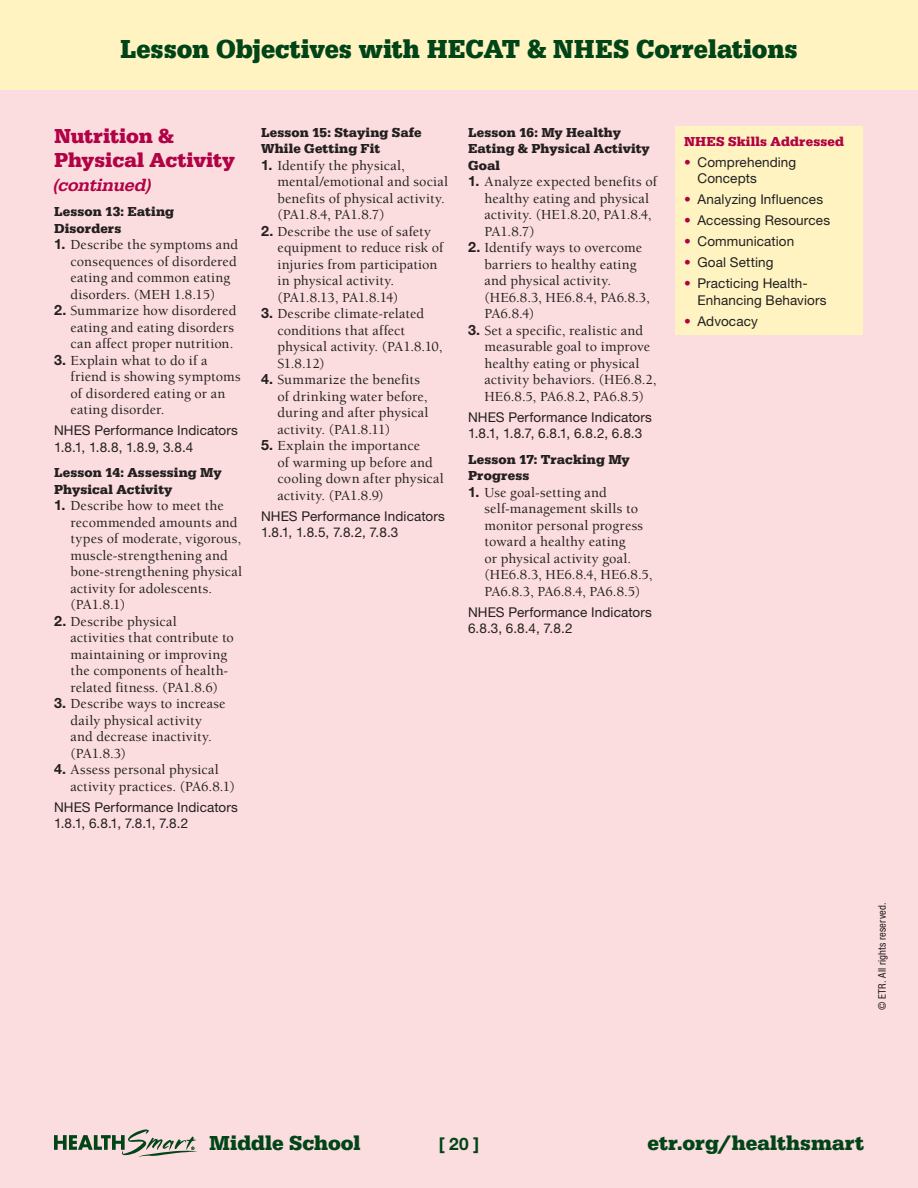
<style>
.page{position:relative;width:918px;height:1188px;background:#fef3c1}
.page>*{position:absolute;margin:0;border:0;box-sizing:border-box;transform-origin:0 0}
.t1{font:27px "URW Egyptienne T Bold Narr";color:#004418}
.t2{font:700 21px "URW Egyptienne T";color:#004418}
.SSC_subject{font:700 21px/24px "URW Egyptienne T";letter-spacing:-.005em;color:#b00245}
.SSC_subject_continue{font:18px "URW Egyptienne T Medi Obli";color:#b00245}
.t3{font:700 17.25px "Helvetica Neue";color:#004418}
.SSC_body{font:500 14.25px/16.5px "Berkeley";letter-spacing:.01em;color:#231f20}
.SSC_NHES_indicators{font:13.5px/16.5px "Helvetica Neue";letter-spacing:.01em;color:#231f20}
.SSC_lesson_title{font:700 13.5px/16.5px "URW Egyptienne T";letter-spacing:.01em;color:#231f20}
.SSC_lesson_title-2{font:700 13.5px "URW Egyptienne T";letter-spacing:.01em;color:#b00245}
.t4{font:condensed 10.5px "Helvetica Neue";letter-spacing:.015em;color:#231f20}
.s1{font-family:"Helvetica Neue";font-weight:700}
.s2{color:#b00245}
</style>
<div class="page">
<div style="left:0;top:90px;width:918px;height:1098px;background:#fcdddf"></div>
<div style="left:675px;top:126px;width:187px;height:209px;background:#fef3c1"></div>
<svg style="left:54px;top:1130px;width:143px;height:27px"></svg>
<h1 class="t1" style="left:120px;top:33px;width:679px">Lesson Objectives with HECAT &amp; NHES Correlations</h1>
<p class="SSC_subject" style="left:54px;top:123px;width:182px">Nutrition &amp;<br>Physical Activity</p>
<p class="SSC_subject_continue" style="left:54px;top:174px;width:99px">(continued)</p>
<p class="SSC_lesson_title" style="left:54px;top:203px;width:122px">Lesson 13: Eating<br>Disorders</p>
<p class="SSC_body" style="left:70px;top:237px;width:169px;text-indent:-16px"><span class="s1">1.</span> Describe the symptoms and consequences of disordered eating and common eating disorders. (MEH 1.8.15)</p>
<p class="SSC_body" style="left:70px;top:303px;width:167px;text-indent:-16px"><span class="s1">2.</span> Summarize how disordered eating and eating disorders can affect proper nutrition.</p>
<p class="SSC_body" style="left:70px;top:352px;width:172px;text-indent:-16px"><span class="s1">3.</span> Explain what to do if a friend is showing symptoms of disordered eating or an eating disorder.</p>
<p class="SSC_NHES_indicators" style="left:54px;top:422px;width:186px">NHES Performance Indicators<br>1.8.1, 1.8.8, 1.8.9, 3.8.4</p>
<p class="SSC_lesson_title" style="left:54px;top:464px;width:169px">Lesson 14: Assessing My<br>Physical Activity</p>
<p class="SSC_body" style="left:70px;top:498px;width:173px;text-indent:-16px"><span class="s1">1.</span> Describe how to meet the recommended amounts and types of moderate, vigorous, muscle-strengthening and bone-strengthening physical activity for adolescents. (PA1.8.1)</p>
<p class="SSC_body" style="left:70px;top:613px;width:165px;text-indent:-16px"><span class="s1">2.</span> Describe physical activities that contribute to maintaining or improving the components of health&shy;related fitness. (PA1.8.6)</p>
<p class="SSC_body" style="left:70px;top:696px;width:157px;text-indent:-16px"><span class="s1">3.</span> Describe ways to increase daily physical activity and decrease inactivity. (PA1.8.3)</p>
<p class="SSC_body" style="left:70px;top:762px;width:166px;text-indent:-16px"><span class="s1">4.</span> Assess personal physical activity practices. (PA6.8.1)</p>
<p class="SSC_NHES_indicators" style="left:54px;top:799px;width:186px">NHES Performance Indicators<br>1.8.1, 6.8.1, 7.8.1, 7.8.2</p>
<p class="SSC_lesson_title" style="left:261px;top:124px;width:162px">Lesson 15: Staying Safe<br>While Getting Fit</p>
<p class="SSC_body" style="left:278px;top:157px;width:172px;text-indent:-16px"><span class="s1">1.</span> Identify the physical, mental/emotional and social benefits of physical activity. (PA1.8.4, PA1.8.7)</p>
<p class="SSC_body" style="left:278px;top:223px;width:167px;text-indent:-16px"><span class="s1">2.</span> Describe the use of safety equipment to reduce risk of injuries from participation in physical activity. (PA1.8.13, PA1.8.14)</p>
<p class="SSC_body" style="left:278px;top:306px;width:166px;text-indent:-16px"><span class="s1">3.</span> Describe climate-related conditions that affect physical activity. (PA1.8.10,<br>S1.8.12)</p>
<p class="SSC_body" style="left:278px;top:372px;width:152px;text-indent:-16px"><span class="s1">4.</span> Summarize the benefits of drinking water before, during and after physical activity. (PA1.8.11)</p>
<p class="SSC_body" style="left:278px;top:438px;width:168px;text-indent:-16px"><span class="s1">5.</span> Explain the importance<br>of warming up before and cooling down after physical activity. (PA1.8.9)</p>
<p class="SSC_NHES_indicators" style="left:261px;top:508px;width:186px">NHES Performance Indicators<br>1.8.1, 1.8.5, 7.8.2, 7.8.3</p>
<p class="SSC_lesson_title" style="left:468px;top:124px;width:183px">Lesson 16: My Healthy<br>Eating &amp; Physical Activity<br>Goal</p>
<p class="SSC_body" style="left:484px;top:174px;width:174px;text-indent:-16px"><span class="s1">1.</span> Analyze expected benefits of healthy eating and physical activity. (HE1.8.20, PA1.8.4,<br>PA1.8.7)</p>
<p class="SSC_body" style="left:484px;top:240px;width:167px;text-indent:-16px"><span class="s1">2.</span> Identify ways to overcome barriers to healthy eating and physical activity. (HE6.8.3, HE6.8.4, PA6.8.3,<br>PA6.8.4)</p>
<p class="SSC_body" style="left:484px;top:322px;width:174px;text-indent:-16px"><span class="s1">3.</span> Set a specific, realistic and measurable goal to improve healthy eating or physical activity behaviors. (HE6.8.2,<br>HE6.8.5, PA6.8.2, PA6.8.5)</p>
<p class="SSC_NHES_indicators" style="left:468px;top:409px;width:186px">NHES Performance Indicators<br>1.8.1, 1.8.7, 6.8.1, 6.8.2, 6.8.3</p>
<p class="SSC_lesson_title" style="left:468px;top:451px;width:163px">Lesson 17: Tracking My<br>Progress</p>
<p class="SSC_body" style="left:484px;top:484px;width:169px;text-indent:-16px"><span class="s1">1.</span> Use goal-setting and self-management skills to monitor personal progress toward a healthy eating<br>or physical activity goal. (HE6.8.3, HE6.8.4, HE6.8.5,<br>PA6.8.3, PA6.8.4, PA6.8.5)</p>
<p class="SSC_NHES_indicators" style="left:468px;top:604px;width:186px">NHES Performance Indicators<br>6.8.3, 6.8.4, 7.8.2</p>
<p class="SSC_lesson_title-2" style="left:684px;top:133px;width:162px">NHES Skills Addressed</p>
<p class="SSC_NHES_indicators" style="left:698px;top:154px;width:100px;text-indent:-14px"><span class="s2">•</span> Comprehending<br>Concepts</p>
<p class="SSC_NHES_indicators" style="left:684px;top:191px;width:141px"><span class="s2">•</span> Analyzing Influences</p>
<p class="SSC_NHES_indicators" style="left:684px;top:212px;width:148px"><span class="s2">•</span> Accessing Resources</p>
<p class="SSC_NHES_indicators" style="left:684px;top:233px;width:112px"><span class="s2">•</span> Communication</p>
<p class="SSC_NHES_indicators" style="left:684px;top:254px;width:91px"><span class="s2">•</span> Goal Setting</p>
<p class="SSC_NHES_indicators" style="left:698px;top:275px;width:131px;text-indent:-14px"><span class="s2">•</span> Practicing Health-<br>Enhancing Behaviors</p>
<p class="SSC_NHES_indicators" style="left:684px;top:313px;width:75px"><span class="s2">•</span> Advocacy</p>
<p class="t4" style="left:876px;top:1010px;width:109px;rotate:-90deg">© ETR. All rights reserved.</p>
<h2 class="t2" style="left:209px;top:1130px;width:153px">Middle School</h2>
<p class="t3" style="left:439px;top:1133px;width:42px">[ 20 ]</p>
<h2 class="t2" style="left:647px;top:1130px;width:218px">etr.org/healthsmart</h2>
</div>
